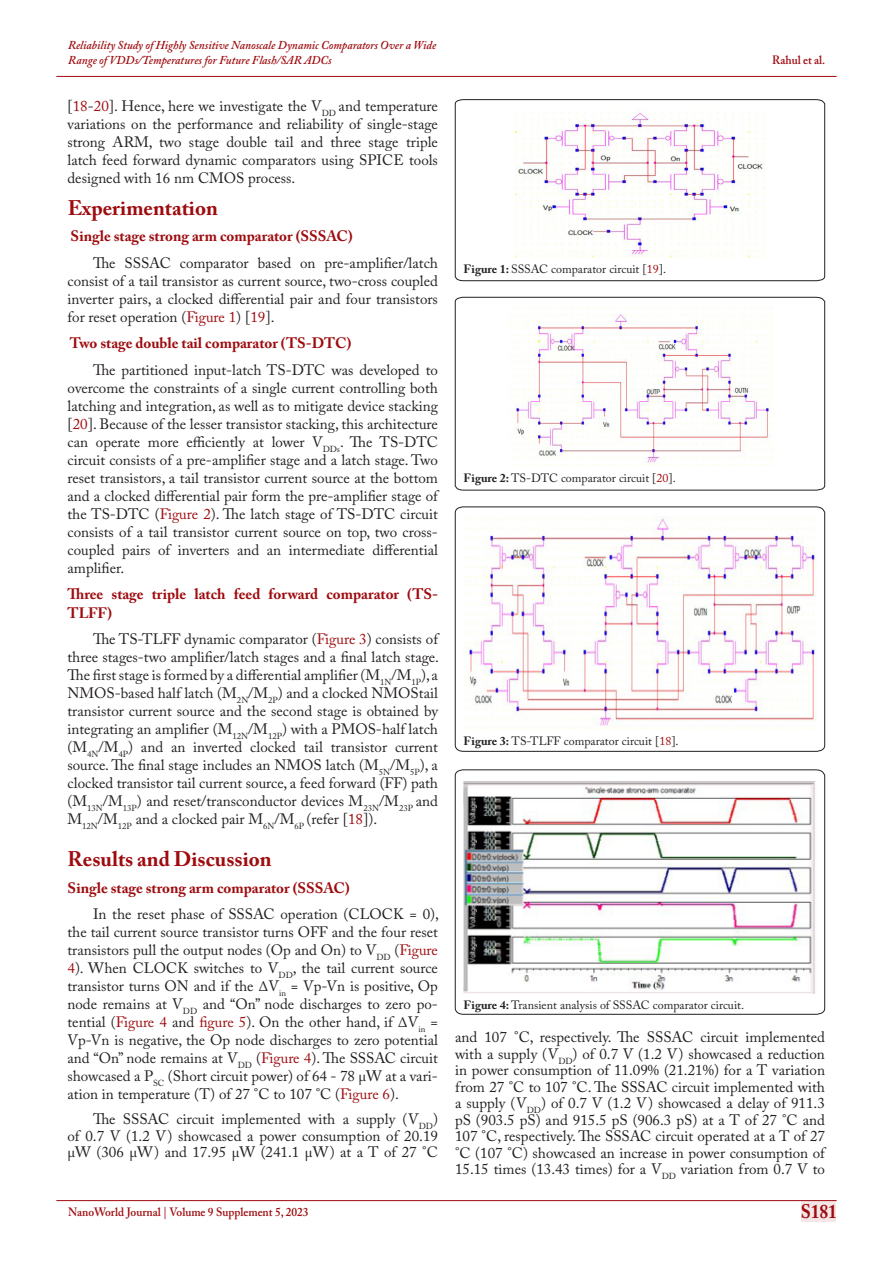
<style>
.page{position:relative;width:893px;height:1263px;background:#fff}
.page>*{position:absolute;margin:0;border:0;box-sizing:border-box;transform-origin:0 0}
.Heading-01{font:700 21px "Adobe Caslon Pro";color:#9e0b0f}
.t1{font:700 19.5px "Adobe Caslon Pro";color:#9e0b0f;scale:.9 1}
.Paragraph-new{font:15px/18px "Adobe Caslon Pro";color:#231f20;text-align:justify}
.paper_title{font:15px/16.5px "Adobe Caslon Pro";color:#231f20;text-align:justify}
.Heading-02{font:700 15px/18px "Adobe Caslon Pro";color:#9e0b0f}
.t2{font:12px "Adobe Caslon Pro";color:#231f20}
.t3{font:italic 600 12px/14.4px "Adobe Caslon Pro";color:#9e0b0f;scale:.95 1}
.t4{font:600 12px "Adobe Caslon Pro";color:#9e0b0f;scale:.95 1}
.s1{color:#9e0b0f}
.s2{font-weight:700}
</style>
<div class="page">
<div style="left:802px;top:1200px;width:34px;height:21px;background:#f5e7e7"></div>
<hr style="left:56px;top:1200px;width:781px;height:1px;background:#9e0b0f">
<hr style="left:56px;top:76px;width:781px;height:1px;background:#9e0b0f">
<svg style="left:455px;top:99px;width:370px;height:182px"></svg>
<img style="left:515px;top:109px;width:250px;height:150px">
<svg style="left:455px;top:506px;width:370px;height:246px"></svg>
<img style="left:463px;top:516px;width:353px;height:212px">
<svg style="left:455px;top:297px;width:370px;height:194px"></svg>
<img style="left:508px;top:307px;width:264px;height:158px">
<svg style="left:455px;top:769px;width:370px;height:246px"></svg>
<img style="left:463px;top:781px;width:353px;height:212px">
<p class="t3" style="left:68px;top:38px;width:389px">Reliability Study of Highly Sensitive Nanoscale Dynamic Comparators Over a Wide<br>Range of VDDs/Temperatures for Future Flash/SAR ADCs</p>
<p class="Paragraph-new" style="left:68px;top:97px;width:372px">[<span class="s1">18</span>-<span class="s1">20</span>]. Hence, here we investigate the V<sub>DD</sub> and temperature variations on the performance and reliability of single-stage strong ARM, two stage double tail and three stage triple latch feed forward dynamic comparators using SPICE tools designed with 16 nm CMOS process.</p>
<p class="Heading-01" style="left:68px;top:195px;width:152px">Experimentation</p>
<p class="Heading-02" style="left:70px;top:227px;width:284px">Single stage strong arm comparator (SSSAC)</p>
<p class="Paragraph-new" style="left:68px;top:254px;width:372px;text-indent:26px">The SSSAC comparator based on pre-amplifier/latch consist of a tail transistor as current source, two-cross coupled inverter pairs, a clocked differential pair and four transistors for reset operation (<span class="s1">Figure 1</span>) [<span class="s1">19</span>].</p>
<p class="Heading-02" style="left:70px;top:334px;width:283px">Two stage double tail comparator (TS-DTC)</p>
<p class="Paragraph-new" style="left:68px;top:361px;width:372px;text-indent:26px">The partitioned input-latch TS-DTC was developed to overcome the constraints of a single current controlling both latching and integration, as well as to mitigate device stacking [<span class="s1">20</span>]. Because of the lesser transistor stacking, this architecture can operate more efficiently at lower V<sub>DDs</sub>. The TS-DTC circuit consists of a pre-amplifier stage and a latch stage. Two reset transistors, a tail transistor current source at the bottom and a clocked differential pair form the pre-amplifier stage of the TS-DTC (<span class="s1">Figure 2</span>). The latch stage of TS-DTC circuit consists of a tail transistor current source on top, two cross&shy;coupled pairs of inverters and an intermediate differential amplifier.</p>
<p class="Heading-02" style="left:68px;top:585px;width:372px">Three stage triple latch feed forward comparator (TS-<br>TLFF)</p>
<p class="Paragraph-new" style="left:68px;top:630px;width:373px;text-indent:26px">The TS-TLFF dynamic comparator (<span class="s1">Figure 3</span>) consists of three stages-two amplifier/latch stages and a final latch stage.<br>The first stage is formed by a differential amplifier (M<sub>1N</sub>/M<sub>1P</sub>), a NMOS-based half latch (M<sub>2N</sub>/M<sub>2P</sub>) and a clocked NMOStail transistor current source and the second stage is obtained by integrating an amplifier (M<sub>12N</sub>/M<sub>12P</sub>) with a PMOS-half latch (M<sub>4N</sub>/M<sub>4P</sub>) and an inverted clocked tail transistor current source. The final stage includes an NMOS latch (M<sub>5N</sub>/M<sub>5P</sub>), a clocked transistor tail current source, a feed forward (FF) path (M<sub>13N</sub>/M<sub>13P</sub>) and reset/transconductor devices M<sub>23N</sub>/M<sub>23P</sub> and M<sub>12N</sub>/M<sub>12P</sub> and a clocked pair M<sub>6N</sub>/M<sub>6P</sub> (refer [<span class="s1">18</span>]).</p>
<p class="Heading-01" style="left:68px;top:847px;width:206px">Results and Discussion</p>
<p class="Heading-02" style="left:68px;top:878px;width:284px">Single stage strong arm comparator (SSSAC)</p>
<p class="Paragraph-new" style="left:68px;top:905px;width:373px;text-indent:26px">In the reset phase of SSSAC operation (CLOCK = 0), the tail current source transistor turns OFF and the four reset transistors pull the output nodes (Op and On) to V<sub>DD</sub> (<span class="s1">Figure 4</span>). When CLOCK switches to V<sub>DD</sub>, the tail current source transistor turns ON and if the ΔV<sub>in</sub> = Vp-Vn is positive, Op node remains at V<sub>DD</sub> and “On” node discharges to zero po&shy;tential (<span class="s1">Figure 4</span> and <span class="s1">figure 5</span>). On the other hand, if ΔV<sub>in</sub> = Vp-Vn is negative, the Op node discharges to zero potential and “On” node remains at V<sub>DD</sub> (<span class="s1">Figure 4</span>). The SSSAC circuit showcased a P<sub>SC</sub> (Short circuit power) of 64 - 78 µW at a vari&shy;ation in temperature (T) of 27 °C to 107 °C (<span class="s1">Figure 6</span>).</p>
<p class="paper_title" style="left:68px;top:1111px;width:372px;text-indent:26px">The SSSAC circuit implemented with a supply (V<sub>DD</sub>) of 0.7 V (1.2 V) showcased a power consumption of 20.19 µW (306 µW) and 17.95 µW (241.1 µW) at a T of 27 °C</p>
<p class="t2" style="left:463px;top:261px;width:204px"><span class="s2">Figure 1:</span> SSSAC comparator circuit [<span class="s1">19</span>].</p>
<p class="t2" style="left:463px;top:471px;width:214px"><span class="s2">Figure 2:</span> TS-DTC comparator circuit [<span class="s1">20</span>].</p>
<p class="t4" style="left:772px;top:53px;width:57px">Rahul et al.</p>
<p class="t2" style="left:463px;top:734px;width:217px"><span class="s2">Figure 3:</span> TS-TLFF comparator circuit [<span class="s1">18</span>].</p>
<p class="t2" style="left:463px;top:997px;width:282px"><span class="s2">Figure 4:</span> Transient analysis of SSSAC comparator circuit.</p>
<p class="paper_title" style="left:455px;top:1029px;width:371px">and 107 °C, respectively. The SSSAC circuit implemented with a supply (V<sub>DD</sub>) of 0.7 V (1.2 V) showcased a reduction in power consumption of 11.09% (21.21%) for a T variation from 27 °C to 107 °C. The SSSAC circuit implemented with a supply (V<sub>DD</sub>) of 0.7 V (1.2 V) showcased a delay of 911.3 pS (903.5 pS) and 915.5 pS (906.3 pS) at a T of 27 °C and 107 °C, respectively. The SSSAC circuit operated at a T of 27 °C (107 °C) showcased an increase in power consumption of 15.15 times (13.43 times) for a V<sub>DD</sub> variation from 0.7 V to</p>
<p class="t4" style="left:68px;top:1204px;width:255px">NanoWorld Journal | Volume 9 Supplement 5, 2023</p>
<h2 class="t1" style="left:801px;top:1200px;width:42px">S181</h2>
</div>
